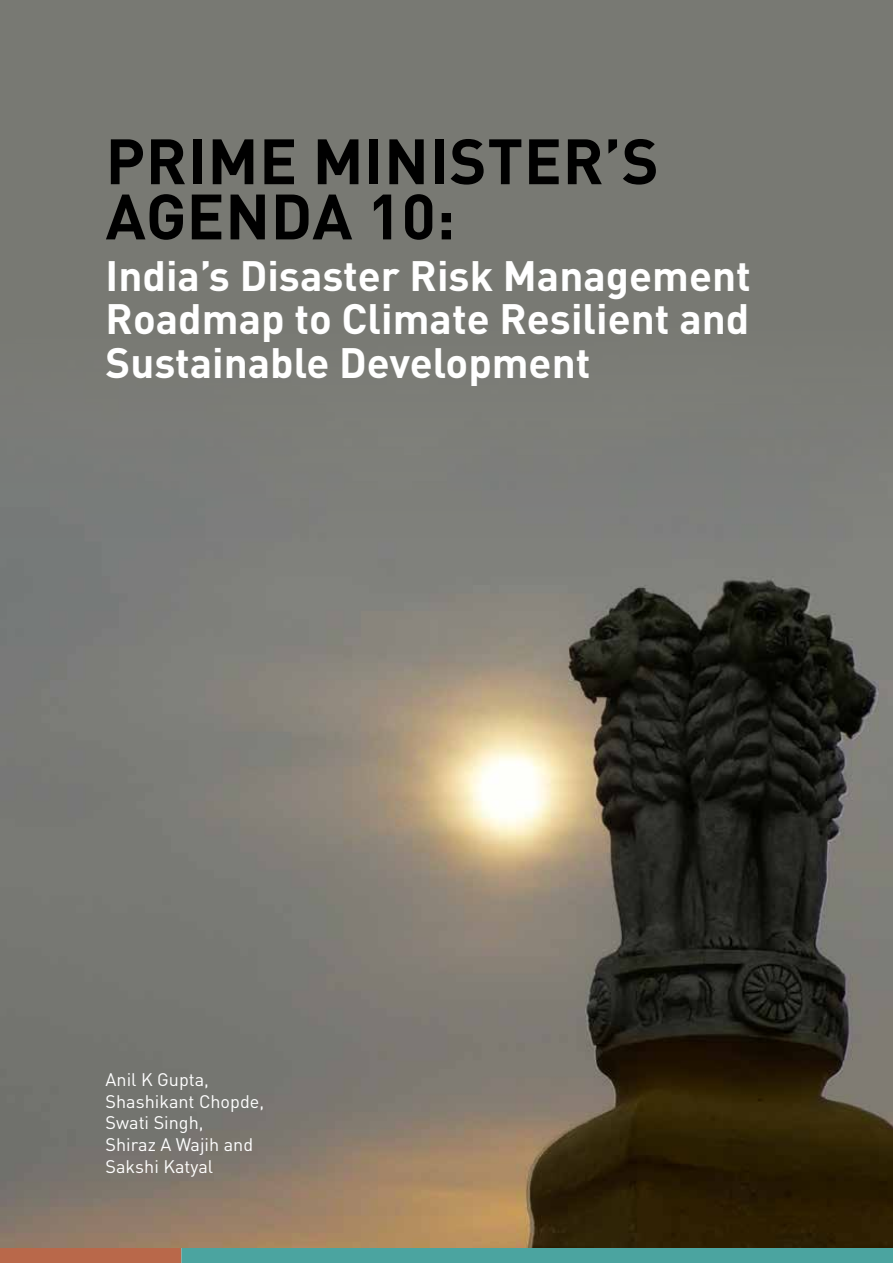
<style>
.page{position:relative;width:893px;height:1263px;background:#fff}
.page>*{position:absolute;margin:0;border:0;box-sizing:border-box;transform-origin:0 0}
.t1{font:700 63px/55.2px "DIN Pro";letter-spacing:.01em;color:#000}
.t2{font:700 42px/43.2px "DIN Pro";color:#fff;text-align:justify}
.t3{font:18px/21.6px "DIN Pro";color:#fff}
</style>
<div class="page">
<div style="left:0;top:1248px;width:181px;height:15px;background:#b9684a"></div>
<div style="left:181px;top:1248px;width:712px;height:15px;background:#4ba4a0"></div>
<div style="left:0;top:0;width:893px;height:317px;background:#787973"></div>
<img style="left:0;top:317px;width:893px;height:931px">
<h1 class="t1" style="left:106px;top:131px;width:555px">Prime M inister’s<br>Agenda 10:</h1>
<p class="t2" style="left:106px;top:253px;width:647px">I ndia’s Disaster Risk Management Roadmap to Climate Resilient and Sustainable Development</p>
<p class="t3" style="left:106px;top:1068px;width:160px">Anil K Gupta,<br>Shashikant Chopde,<br>Swati Singh,<br>Shiraz A Wajih and<br>Sakshi Katyal</p>
</div>
